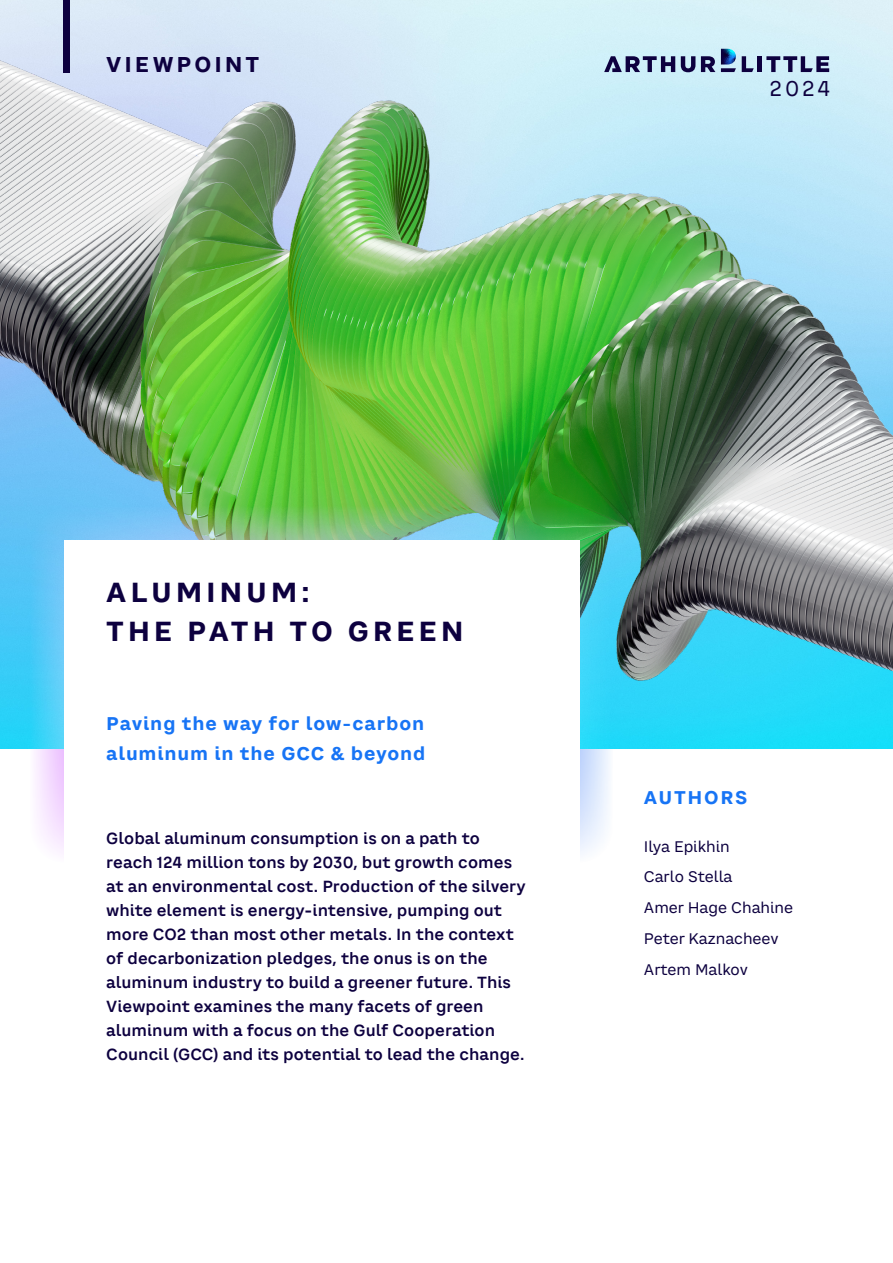
<style>
.page{position:relative;width:893px;height:1263px;background:#fff}
.page>*{position:absolute;margin:0;border:0;box-sizing:border-box;transform-origin:0 0}
.FC_BOX_HEADING{font:700 27px/39px "CA Saygon Text";letter-spacing:.135em;color:#0d003f}
.t1{font:700 21px "CA Saygon Text";letter-spacing:.14em;color:#0d003f}
.FC_VIEWPOINT_TEXT{font:21px "CA Saygon Text";color:#0d003f}
.FC_BOX_SUBHEADING{font:700 18px/30px "CA Saygon Text";letter-spacing:.045em;color:#1774f5}
.FC_AUTHORS_TEXT{font:700 18px "CA Saygon Text";letter-spacing:.09em;color:#1774f5}
.FC_BOX_INTRO_PARA{font:600 15.75px/24px "CA Saygon Text";color:#0d003f}
.FC_AUTHORS_NAME{font:15px "CA Saygon Text";color:#0d003f}
</style>
<div class="page">
<img style="left:0;top:0;width:893px;height:748px">
<img style="left:30px;top:506px;width:583px;height:357px;border-radius:34px">
<div style="left:64px;top:540px;width:515px;height:638px;background:#fff"></div>
<svg style="left:681px;top:56px;width:14px;height:16px"></svg>
<svg style="left:701px;top:56px;width:14px;height:16px"></svg>
<svg style="left:604px;top:56px;width:71px;height:16px"></svg>
<hr style="left:758px;top:56px;width:4px;height:16px;background:#0d003f">
<svg style="left:742px;top:56px;width:12px;height:16px"></svg>
<svg style="left:766px;top:56px;width:63px;height:16px"></svg>
<svg style="left:721px;top:49px;width:15px;height:23px"></svg>
<div style="left:64px;top:0;width:6px;height:72px;background:#0d003f"></div>
<h2 class="t1" style="left:106px;top:48px;width:155px">VIEWPOINT</h2>
<p class="FC_VIEWPOINT_TEXT" style="left:770px;top:73px;width:62px">2024</p>
<p class="FC_BOX_HEADING" style="left:106px;top:573px;width:359px">ALUMINUM:<br>THE PATH TO GREEN</p>
<p class="FC_BOX_SUBHEADING" style="left:106px;top:709px;width:321px">Paving the way for low-carbon aluminum in the GCC &amp; beyond</p>
<p class="FC_BOX_INTRO_PARA" style="left:106px;top:826px;width:421px">Global aluminum consumption is on a path to reach 124 million tons by 2030, but growth comes at an environmental cost. Production of the silvery white element is energy-intensive, pumping out more CO2 than most other metals. In the context of decarbonization pledges, the onus is on the aluminum industry to build a greener future. This Viewpoint examines the many facets of green aluminum with a focus on the Gulf Cooperation Council (GCC) and its potential to lead the change.</p>
<p class="FC_AUTHORS_TEXT" style="left:644px;top:783px;width:105px">AUTHORS</p>
<p class="FC_AUTHORS_NAME" style="left:644px;top:835px;width:87px">Ilya Epikhin</p>
<p class="FC_AUTHORS_NAME" style="left:644px;top:866px;width:90px">Carlo Stella</p>
<p class="FC_AUTHORS_NAME" style="left:644px;top:897px;width:151px">Amer Hage Chahine</p>
<p class="FC_AUTHORS_NAME" style="left:644px;top:928px;width:136px">Peter Kaznacheev</p>
<p class="FC_AUTHORS_NAME" style="left:644px;top:958px;width:106px">Artem Malkov</p>
</div>
